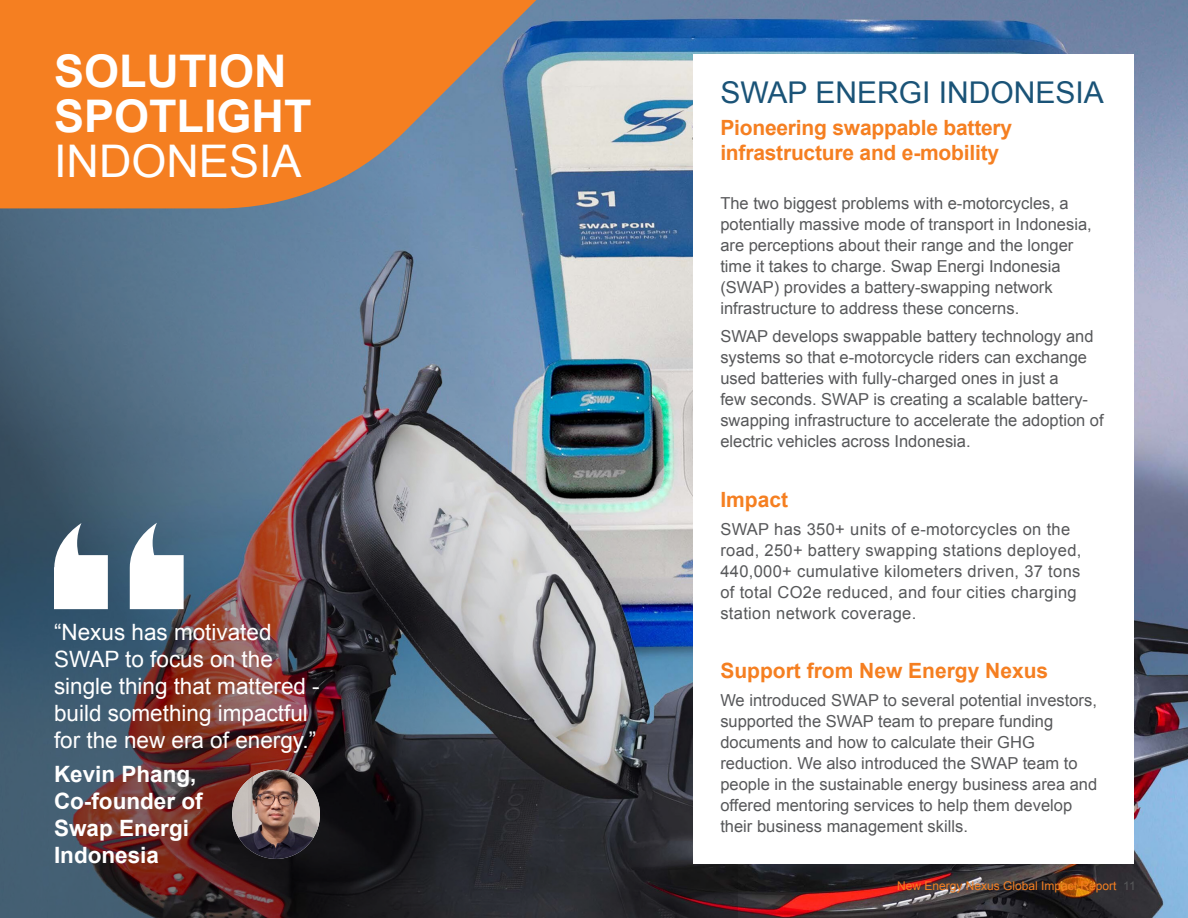
<style>
.page{position:relative;width:1188px;height:918px;background:#fff}
.page>*{position:absolute;margin:0;border:0;box-sizing:border-box;transform-origin:0 0}
.chapter_head{font:700 45px/45px "Arial";color:#fff}
.heading{font:30px "Arial";color:#1a5377}
.captions{font:22.5px/27px "Arial";color:#fff}
.captions-2{font:700 22.5px/27px "Arial";color:#fff}
.subhead{font:700 21px/25.2px "Arial";letter-spacing:-.01em;color:#f57f21}
.body{font:16.5px/21px "Arial";color:#57585a}
.body-2{font:16.5px/21px "Arial";letter-spacing:.02em;color:#57585a}
.t1{font:12px "Arial";color:#f57f21}
.s1{font-weight:400}
.s2{color:#57585a}
</style>
<div class="page">
<img style="left:738px;top:0;width:450px;height:918px">
<img style="left:0;top:0;width:738px;height:918px">
<div style="left:693px;top:54px;width:441px;height:810px;background:#fff"></div>
<svg style="left:54px;top:523px;width:54px;height:86px"></svg>
<svg style="left:130px;top:523px;width:54px;height:86px"></svg>
<img style="left:232px;top:770px;width:88px;height:89px">
<svg style="left:0;top:0;width:589px;height:208px;background:#d08348"></svg>
<p class="chapter_head" style="left:54px;top:50px;width:259px">SOLUTION<br>SPOTLIGHT<br><span class="s1">INDONESIA</span></p>
<p class="captions" style="left:54px;top:619px;width:267px">“Nexus has motivated<br>SWAP to focus on the single thing that mattered - build something impactful for the new era of energy.”</p>
<p class="captions-2" style="left:54px;top:762px;width:150px">Kevin Phang,<br>Co-founder of<br>Swap Energi<br>Indonesia</p>
<p class="heading" style="left:720px;top:73px;width:385px">SWAP ENERGI INDONESIA</p>
<p class="subhead" style="left:720px;top:116px;width:293px">Pioneering swappable battery infrastructure and e-mobility</p>
<p class="body" style="left:720px;top:193px;width:373px">The two biggest problems with e-motorcycles, a potentially massive mode of transport in Indonesia, are perceptions about their range and the longer time it takes to charge. Swap Energi Indonesia (SWAP) provides a battery-swapping network infrastructure to address these concerns.</p>
<p class="body" style="left:720px;top:326px;width:385px">SWAP develops swappable battery technology and systems so that e-motorcycle riders can exchange used batteries with fully-charged ones in just a<br>few seconds. SWAP is creating a scalable battery&shy;swapping infrastructure to accelerate the adoption of electric vehicles across Indonesia.</p>
<p class="subhead" style="left:720px;top:488px;width:69px">Impact</p>
<p class="body-2" style="left:720px;top:518px;width:363px">SWAP has 350+ units of e-motorcycles on the road, 250+ battery swapping stations deployed, 440,000+ cumulative kilometers driven, 37 tons of total CO2e reduced, and four cities charging station network coverage.</p>
<p class="subhead" style="left:720px;top:659px;width:329px">Support from New Energy Nexus</p>
<p class="body" style="left:720px;top:690px;width:378px">We introduced SWAP to several potential investors, supported the SWAP team to prepare funding documents and how to calculate their GHG reduction. We also introduced the SWAP team to people in the sustainable energy business area and offered mentoring services to help them develop their business management skills.</p>
<p class="t1" style="left:897px;top:878px;width:240px">New Energy Nexus Global Impact Report <span class="s2">11</span></p>
</div>
